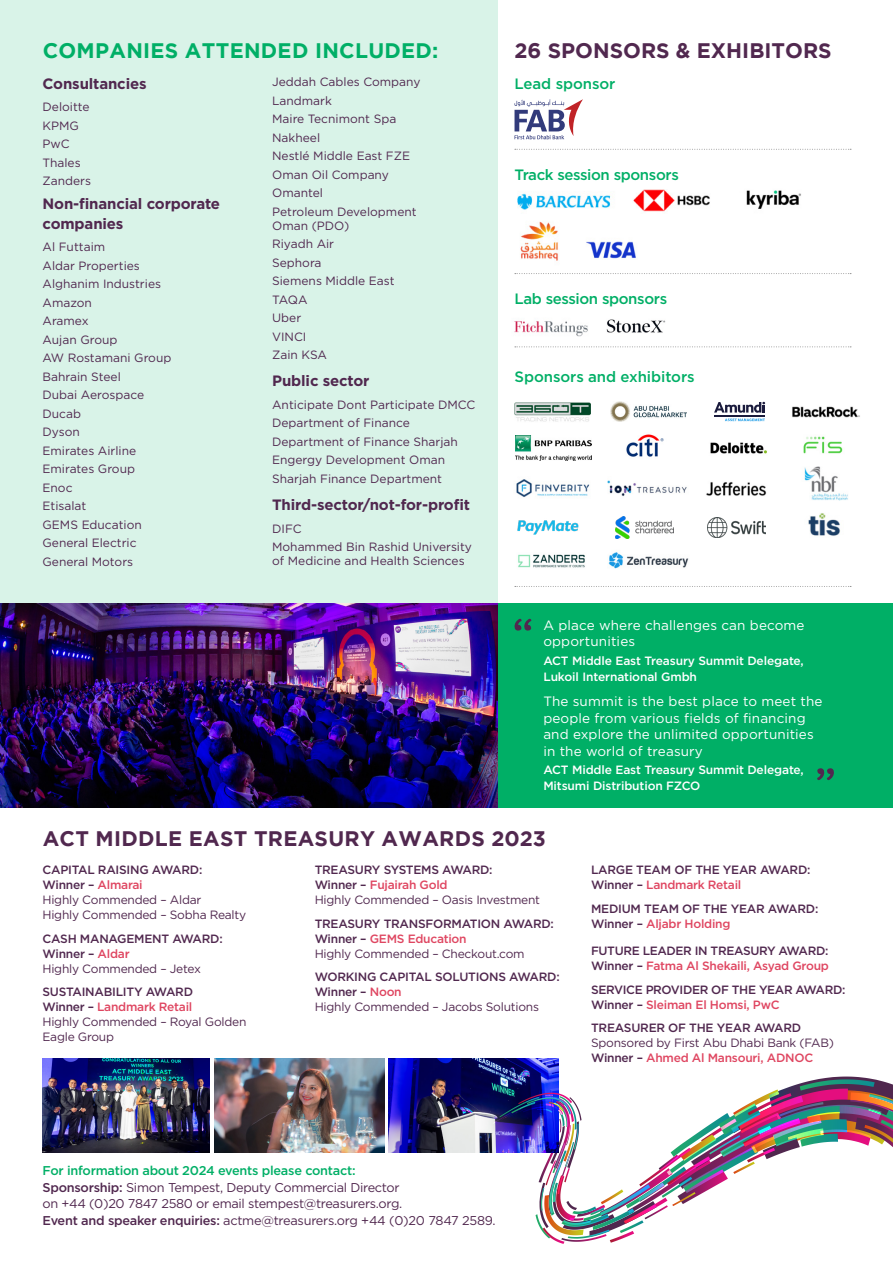
<style>
.page{position:relative;width:893px;height:1263px;background:#fff}
.page>*{position:absolute;margin:0;border:0;box-sizing:border-box;transform-origin:0 0}
.t1{font:700 21px "Gotham";letter-spacing:.015em;color:#51284f}
.t2{font:700 21px "Gotham";letter-spacing:.015em;color:#00af66}
.t3{font:700 15px/19.5px "Gotham";letter-spacing:-.01em;color:#51284f}
.t4{font:500 15px "Gotham";letter-spacing:-.025em;color:#00af66}
.t5{font:500 15px "Gotham";letter-spacing:-.005em;color:#00af66}
.t6{font:13.5px/16.5px "Gotham";letter-spacing:.01em;color:#fff}
.t7{font:12.75px/16.5px "Gotham";letter-spacing:-.025em;color:#51284f}
.t8{font:12px/18.5px "Gotham";color:#51284f}
.t9{font:500 12px/15px "Gotham";letter-spacing:-.02em;color:#51284f}
.t10{font:12px/15px "Gotham";letter-spacing:-.02em;color:#51284f}
.t11{font:500 12px/16.5px "Gotham";letter-spacing:-.01em;color:#fff}
.s1{font-weight:500}
.s2{font-weight:500;color:#df4661}
.s3{color:#df4661}
.s4{font-weight:400}
.s5{font-weight:500;color:#00af66}
</style>
<div class="page">
<div style="left:0;top:0;width:497px;height:604px;background:#d9f3e8"></div>
<svg style="left:515px;top:149px;width:336px;height:1px"></svg>
<svg style="left:515px;top:273px;width:336px;height:1px"></svg>
<svg style="left:515px;top:346px;width:336px;height:1px"></svg>
<img style="left:214px;top:1059px;width:170px;height:93px">
<img style="left:388px;top:1059px;width:170px;height:93px">
<img style="left:43px;top:1059px;width:167px;height:93px">
<div style="left:497px;top:604px;width:396px;height:204px;background:#00af66"></div>
<svg style="left:514px;top:618px;width:18px;height:13px"></svg>
<svg style="left:817px;top:768px;width:17px;height:12px"></svg>
<img style="left:0;top:604px;width:497px;height:204px">
<img style="left:514px;top:403px;width:76px;height:19px">
<img style="left:610px;top:401px;width:76px;height:20px">
<svg style="left:714px;top:402px;width:51px;height:19px"></svg>
<img style="left:792px;top:406px;width:68px;height:12px">
<img style="left:626px;top:434px;width:38px;height:23px">
<img style="left:710px;top:442px;width:57px;height:12px">
<img style="left:803px;top:436px;width:40px;height:18px">
<img style="left:804px;top:467px;width:44px;height:34px">
<img style="left:517px;top:520px;width:62px;height:15px">
<img style="left:615px;top:516px;width:58px;height:23px">
<img style="left:707px;top:517px;width:58px;height:20px">
<img style="left:808px;top:513px;width:32px;height:23px">
<svg style="left:514px;top:99px;width:69px;height:40px"></svg>
<img style="left:514px;top:319px;width:152px;height:18px">
<img style="left:493px;top:1076px;width:400px;height:168px">
<svg style="left:515px;top:586px;width:336px;height:1px"></svg>
<img style="left:516px;top:436px;width:76px;height:25px">
<img style="left:516px;top:479px;width:74px;height:18px">
<img style="left:607px;top:480px;width:80px;height:17px">
<img style="left:706px;top:482px;width:61px;height:14px">
<img style="left:608px;top:552px;width:81px;height:17px">
<img style="left:518px;top:554px;width:67px;height:14px">
<img style="left:633px;top:189px;width:77px;height:23px">
<img style="left:746px;top:190px;width:55px;height:19px">
<img style="left:518px;top:193px;width:93px;height:17px">
<img style="left:520px;top:221px;width:39px;height:40px">
<img style="left:586px;top:241px;width:50px;height:18px">
<h1 class="t2" style="left:43px;top:38px;width:397px">COMPANIES ATTENDED INCLUDED:</h1>
<p class="t8" style="left:272px;top:72px;width:150px">Jeddah Cables Company<br>Landmark<br>Maire Tecnimont Spa<br>Nakheel<br>Nestlé Middle East FZE<br>Oman Oil Company<br>Omantel<br>Petroleum Development</p>
<p class="t8" style="left:272px;top:216px;width:124px">Oman (PDO)<br>Riyadh Air<br>Sephora<br>Siemens Middle East<br>TAQA<br>Uber<br>VINCI<br>Zain KSA</p>
<p class="t3" style="left:272px;top:371px;width:99px">Public sector</p>
<p class="t8" style="left:272px;top:395px;width:205px">Anticipate Dont Participate DMCC<br>Department of Finance<br>Department of Finance Sharjah<br>Engergy Development Oman<br>Sharjah Finance Department</p>
<p class="t3" style="left:272px;top:495px;width:199px">Third-sector/not-for-profit</p>
<p class="t8" style="left:272px;top:519px;width:201px">DIFC<br>Mohammed Bin Rashid University</p>
<p class="t8" style="left:272px;top:551px;width:194px">of Medicine and Health Sciences</p>
<p class="t3" style="left:43px;top:73px;width:106px">Consultancies</p>
<p class="t8" style="left:43px;top:98px;width:50px">Deloitte<br>KPMG<br>PwC<br>Thales<br>Zanders</p>
<p class="t3" style="left:43px;top:194px;width:179px">Non-financial corporate companies</p>
<p class="t8" style="left:43px;top:238px;width:130px">Al Futtaim<br>Aldar Properties<br>Alghanim Industries<br>Amazon<br>Aramex<br>Aujan Group<br>AW Rostamani Group<br>Bahrain Steel<br>Dubai Aerospace<br>Ducab<br>Dyson<br>Emirates Airline<br>Emirates Group<br>Enoc<br>Etisalat<br>GEMS Education<br>General Electric<br>General Motors</p>
<h1 class="t1" style="left:514px;top:38px;width:319px">26 SPONSORS &amp; EXHIBITORS</h1>
<p class="t5" style="left:514px;top:74px;width:102px">Lead sponsor</p>
<p class="t4" style="left:514px;top:165px;width:166px">Track session sponsors</p>
<p class="t4" style="left:514px;top:289px;width:154px">Lab session sponsors</p>
<p class="t5" style="left:514px;top:367px;width:182px">Sponsors and exhibitors</p>
<p class="t6" style="left:543px;top:616px;width:263px">A place where challenges can become opportunities</p>
<p class="t11" style="left:543px;top:652px;width:262px">ACT Middle East Treasury Summit Delegate,<br>Lukoil International Gmbh</p>
<p class="t6" style="left:543px;top:693px;width:281px">The summit is the best place to meet the people from various fields of financing and explore the unlimited opportunities in the world of treasury</p>
<p class="t11" style="left:543px;top:762px;width:262px;line-height:15.1px">ACT Middle East Treasury Summit Delegate,<br>Mitsumi Distribution FZCO</p>
<h1 class="t1" style="left:43px;top:826px;width:505px">ACT MIDDLE EAST TREASURY AWARDS 2023</h1>
<p class="t10" style="left:43px;top:862px;width:205px"><span class="s1">CAPITAL RAISING AWARD:<br>Winner –</span> <span class="s2">Almarai<br></span>Highly Commended – Aldar<br>Highly Commended – Sobha Realty</p>
<p class="t9" style="left:43px;top:931px;width:182px">CASH MANAGEMENT AWARD:<br>Winner – <span class="s3">Aldar<br></span><span class="s4">Highly Commended – Jetex</span></p>
<p class="t10" style="left:43px;top:984px;width:205px"><span class="s1">SUSTAINABILITY AWARD<br>Winner –</span> <span class="s2">Landmark Retail<br></span>Highly Commended – Royal Golden<br>Eagle Group</p>
<p class="t10" style="left:315px;top:862px;width:227px"><span class="s1">TREASURY SYSTEMS AWARD:<br>Winner –</span> <span class="s2">Fujairah Gold<br></span>Highly Commended – Oasis Investment</p>
<p class="t9" style="left:315px;top:916px;width:241px">TREASURY TRANSFORMATION AWARD:<br>Winner – <span class="s3">GEMS Education<br></span><span class="s4">Highly Commended – Checkout.com</span></p>
<p class="t9" style="left:315px;top:969px;width:247px">WORKING CAPITAL SOLUTIONS AWARD:<br>Winner – <span class="s3">Noon<br></span><span class="s4">Highly Commended – Jacobs Solutions</span></p>
<p class="t9" style="left:591px;top:862px;width:221px">LARGE TEAM OF THE YEAR AWARD:<br>Winner – <span class="s3">Landmark Retail</span></p>
<p class="t9" style="left:591px;top:901px;width:229px">MEDIUM TEAM OF THE YEAR AWARD:<br>Winner – <span class="s3">Aljabr Holding</span></p>
<p class="t9" style="left:591px;top:943px;width:239px">FUTURE LEADER IN TREASURY AWARD:<br>Winner – <span class="s3">Fatma Al Shekaili, Asyad Group</span></p>
<p class="t9" style="left:591px;top:982px;width:256px">SERVICE PROVIDER OF THE YEAR AWARD:<br>Winner – <span class="s3">Sleiman El Homsi, PwC</span></p>
<p class="t9" style="left:591px;top:1020px;width:212px">TREASURER OF THE YEAR AWARD</p>
<p class="t10" style="left:591px;top:1035px;width:245px">Sponsored by First Abu Dhabi Bank (FAB)<br><span class="s1">Winner –</span> <span class="s2">Ahmed Al Mansouri, ADNOC</span></p>
<p class="t7" style="left:43px;top:1162px;width:455px"><span class="s5">For information about 2024 events please contact:<br></span><span class="s1">Sponsorship:</span> Simon Tempest, Deputy Commercial Director<br>on +44 (0)20 7847 2580 or email stempest@treasurers.org.<br><span class="s1">Event and speaker enquiries:</span> actme@treasurers.org +44 (0)20 7847 2589.</p>
</div>
